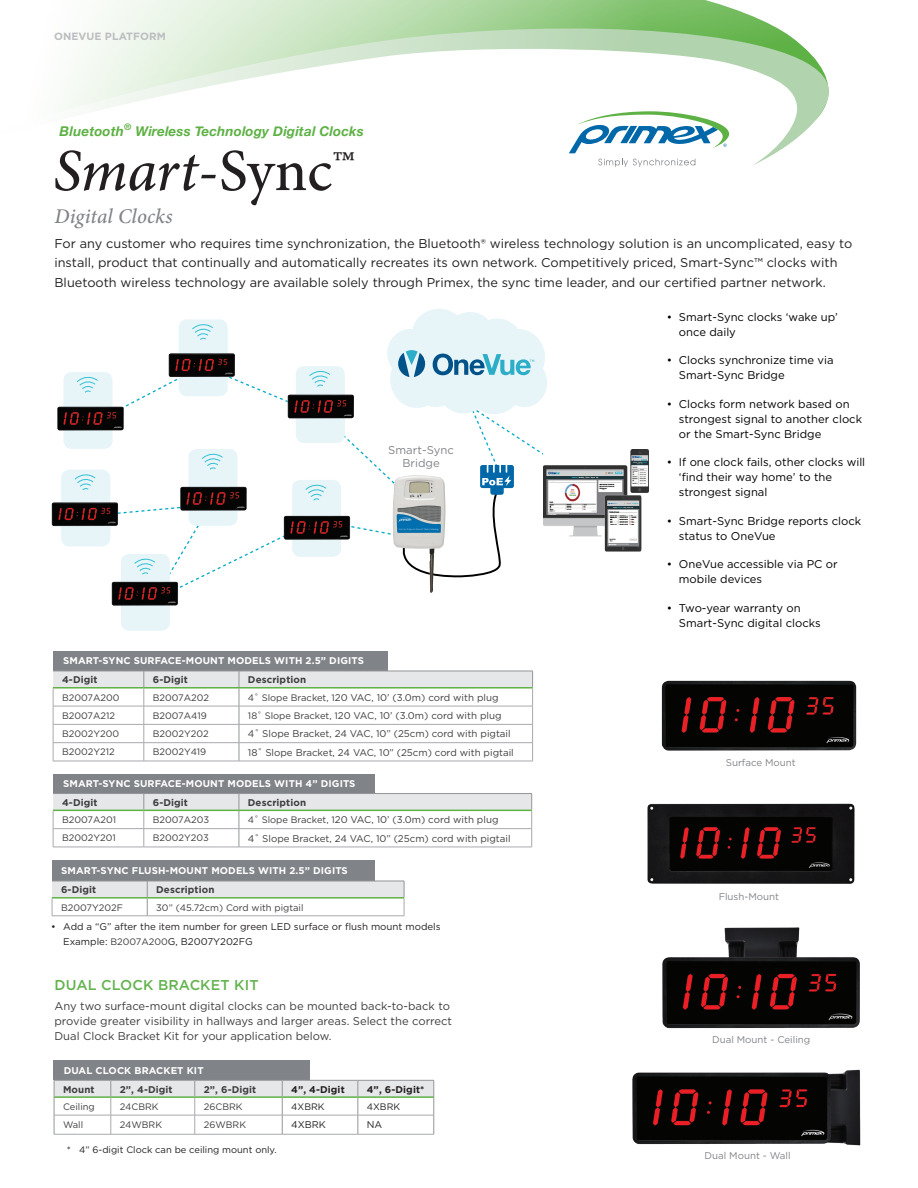
<style>
.page{position:relative;width:918px;height:1188px;background:#fff}
.page>*{position:absolute;margin:0;border:0;box-sizing:border-box;transform-origin:0 0}
.t1{font:italic 500 59.7px "Minion Pro";letter-spacing:-.01em;color:#231f20}
.t2{font:italic 500 21px "Minion Pro";letter-spacing:.005em;color:#808387}
.t3{font:500 14.25px "Gotham";letter-spacing:.01em;color:#63b34e}
.t4{font:italic 700 13.5px "Helvetica Neue";letter-spacing:.01em;color:#5eb145}
.t5{font:12.75px/19.5px "Gotham";color:#231f20}
.t6{font:11.4px/12.8px "Gotham";color:#808387;text-align:center}
.t7{font:11.25px/15px "Gotham";color:#000}
.t8{font:11.25px/15px "Gotham";color:#3e3e3f}
.t9{font:700 10.5px "Gotham";letter-spacing:.01em;color:#bcbdc0}
.t10{font:9.75px "Gotham";color:#3e3e3f}
.t11{font:700 9.75px "Gotham";letter-spacing:.01em;color:#fff}
.t12{font:9.75px/14.2px "Gotham";color:#231f20}
.t13{font:700 9.75px "Gotham";letter-spacing:.01em;color:#3e3e3f}
.t14{font:9.75px "Gotham";color:#808387}
.t15{font:700 9.75px "Gotham";letter-spacing:.01em;color:#231f20}
.t16{font:9.3px "Gotham";color:#3e3e3f}
.t17{font:9.3px "Gotham";color:#231f20}
.s1{font-style:normal}
.s2{font-weight:400;font-style:normal;font-size:49.8px}
.s3{font-size:9.3px}
.s4{font-size:9.3px;color:#3e3e3f}
</style>
<div class="page">
<img style="left:592px;top:450px;width:57px;height:102px">
<div style="left:61px;top:470px;width:49px;height:76px;background:#e7f5f9;border-radius:8px"></div>
<div style="left:121px;top:554px;width:49px;height:77px;background:#e7f5f9;border-radius:8px"></div>
<div style="left:63px;top:372px;width:50px;height:77px;background:#e7f5f9;border-radius:8px"></div>
<svg style="left:73px;top:309px;width:519px;height:294px"></svg>
<svg style="left:106px;top:0;width:648px;height:17px;background:#baddaf"></svg>
<svg style="left:62px;top:17px;width:767px;height:149px"></svg>
<svg style="left:569px;top:111px;width:160px;height:42px"></svg>
<svg style="left:598px;top:159px;width:97px;height:8px"></svg>
<img style="left:662px;top:681px;width:194px;height:70px">
<img style="left:632px;top:1069px;width:229px;height:77px">
<img style="left:662px;top:927px;width:198px;height:102px">
<img style="left:647px;top:804px;width:208px;height:80px">
<div style="left:54px;top:1061px;width:256px;height:19px;background:#808387"></div>
<div style="left:52px;top:861px;width:322px;height:20px;background:#808387"></div>
<div style="left:53px;top:774px;width:321px;height:19px;background:#808387"></div>
<div style="left:53px;top:652px;width:335px;height:19px;background:#808387"></div>
<hr style="left:53px;top:761px;width:91px;height:1px;background:#a8a9ad">
<hr style="left:144px;top:761px;width:95px;height:1px;background:#a8a9ad">
<hr style="left:239px;top:761px;width:294px;height:1px;background:#a8a9ad">
<svg style="left:53px;top:671px;width:480px;height:90px"></svg>
<hr style="left:53px;top:687px;width:91px;height:2px;background:#5eb145">
<hr style="left:144px;top:687px;width:95px;height:2px;background:#5eb145">
<hr style="left:239px;top:687px;width:294px;height:2px;background:#5eb145">
<hr style="left:52px;top:916px;width:95px;height:1px;background:#a8a9ad">
<hr style="left:147px;top:916px;width:257px;height:1px;background:#a8a9ad">
<svg style="left:52px;top:881px;width:353px;height:35px"></svg>
<hr style="left:52px;top:897px;width:95px;height:2px;background:#5eb145">
<hr style="left:147px;top:897px;width:257px;height:2px;background:#5eb145">
<hr style="left:53px;top:793px;width:91px;height:1px;background:#939598">
<hr style="left:53px;top:847px;width:91px;height:1px;background:#a8a9ad">
<hr style="left:144px;top:847px;width:95px;height:1px;background:#a8a9ad">
<hr style="left:239px;top:847px;width:293px;height:1px;background:#a8a9ad">
<hr style="left:144px;top:793px;width:95px;height:1px;background:#939598">
<hr style="left:239px;top:793px;width:293px;height:1px;background:#939598">
<svg style="left:53px;top:794px;width:479px;height:53px"></svg>
<hr style="left:53px;top:810px;width:91px;height:1px;background:#5eb145">
<hr style="left:144px;top:810px;width:95px;height:1px;background:#5eb145">
<hr style="left:239px;top:810px;width:293px;height:1px;background:#5eb145">
<hr style="left:111px;top:1134px;width:84px;height:1px;background:#a8a9ad">
<hr style="left:195px;top:1134px;width:87px;height:1px;background:#a8a9ad">
<hr style="left:54px;top:1134px;width:57px;height:1px;background:#a8a9ad">
<hr style="left:282px;top:1134px;width:76px;height:1px;background:#a8a9ad">
<hr style="left:358px;top:1134px;width:76px;height:1px;background:#a8a9ad">
<svg style="left:54px;top:1080px;width:381px;height:54px"></svg>
<hr style="left:54px;top:1096px;width:57px;height:2px;background:#5eb145">
<hr style="left:111px;top:1096px;width:84px;height:2px;background:#5eb145">
<hr style="left:195px;top:1096px;width:87px;height:2px;background:#5eb145">
<hr style="left:282px;top:1096px;width:76px;height:2px;background:#5eb145">
<hr style="left:358px;top:1096px;width:76px;height:2px;background:#5eb145">
<img style="left:57px;top:407px;width:67px;height:24px">
<img style="left:169px;top:353px;width:66px;height:24px">
<img style="left:288px;top:395px;width:66px;height:23px">
<img style="left:284px;top:516px;width:66px;height:24px">
<img style="left:180px;top:487px;width:67px;height:24px">
<img style="left:112px;top:582px;width:66px;height:24px">
<img style="left:52px;top:502px;width:66px;height:24px">
<p class="t9" style="left:54px;top:29px;width:113px">ONEVUE PLATFORM</p>
<p class="t4" style="left:60px;top:123px;width:306px">Bluetooth<sup>®</sup> Wireless Technology Digital Clocks</p>
<h1 class="t1" style="left:53px;top:130px;width:304px">Smart<span class="s1">-Sync</span><span class="s2">™</span></h1>
<h2 class="t2" style="left:54px;top:201px;width:120px">Digital Clocks</h2>
<p class="t5" style="left:54px;top:233px;width:799px">For any customer who requires time synchronization, the Bluetooth® wireless technology solution is an uncomplicated, easy to install, product that continually and automatically recreates its own network. Competitively priced, Smart-Sync™ clocks with<br>Bluetooth wireless technology are available solely through Primex, the sync time leader, and our certified partner network.</p>
<p class="t6" style="left:388px;top:443px;width:67px">Smart-Sync<br>Bridge</p>
<p class="t11" style="left:63px;top:655px;width:302px">SMART-SYNC SURFACE-MOUNT MODELS WITH 2.5” DIGITS</p>
<p class="t13" style="left:62px;top:673px;width:37px">4-Digit</p>
<p class="t13" style="left:153px;top:673px;width:37px">6-Digit</p>
<p class="t13" style="left:248px;top:673px;width:60px">Description</p>
<p class="t16" style="left:62px;top:691px;width:59px">B2007A200</p>
<p class="t16" style="left:153px;top:691px;width:58px">B2007A202</p>
<p class="t10" style="left:248px;top:691px;width:252px"><span class="s3">4˚ Slope Bracket, 1</span>20 VAC, 10’ (3.0m) cord with plug</p>
<p class="t16" style="left:62px;top:710px;width:55px">B2007A212</p>
<p class="t16" style="left:153px;top:710px;width:56px">B2007A419</p>
<p class="t10" style="left:248px;top:709px;width:255px"><span class="s3">18˚ Slope Bracket, 1</span>20 VAC, 10’ (3.0m) cord with plug</p>
<p class="t16" style="left:62px;top:728px;width:59px">B2002Y200</p>
<p class="t16" style="left:153px;top:728px;width:57px">B2002Y202</p>
<p class="t10" style="left:248px;top:728px;width:264px">4˚ Slope Bracket, 24 VAC, 10” (25cm) cord with pigtail</p>
<p class="t16" style="left:62px;top:746px;width:54px">B2002Y212</p>
<p class="t16" style="left:153px;top:746px;width:55px">B2002Y419</p>
<p class="t10" style="left:248px;top:746px;width:267px">18˚ Slope Bracket, 24 VAC, 10” (25cm) cord with pigtail</p>
<p class="t11" style="left:63px;top:777px;width:294px">SMART-SYNC SURFACE-MOUNT MODELS WITH 4” DIGITS</p>
<p class="t13" style="left:62px;top:796px;width:37px">4-Digit</p>
<p class="t13" style="left:153px;top:796px;width:37px">6-Digit</p>
<p class="t13" style="left:248px;top:796px;width:60px">Description</p>
<p class="t16" style="left:62px;top:814px;width:56px">B2007A201</p>
<p class="t16" style="left:153px;top:814px;width:58px">B2007A203</p>
<p class="t10" style="left:248px;top:814px;width:252px"><span class="s3">4˚ Slope Bracket, 1</span>20 VAC, 10’ (3.0m) cord with plug</p>
<p class="t16" style="left:62px;top:832px;width:55px">B2002Y201</p>
<p class="t16" style="left:153px;top:832px;width:57px">B2002Y203</p>
<p class="t10" style="left:248px;top:832px;width:264px">4˚ Slope Bracket, 24 VAC, 10” (25cm) cord with pigtail</p>
<p class="t11" style="left:61px;top:864px;width:288px">SMART-SYNC FLUSH-MOUNT MODELS WITH 2.5” DIGITS</p>
<p class="t13" style="left:61px;top:883px;width:37px">6-Digit</p>
<p class="t13" style="left:156px;top:883px;width:60px">Description</p>
<p class="t16" style="left:61px;top:901px;width:63px">B2007Y202F</p>
<p class="t16" style="left:156px;top:901px;width:149px">30” (45.72cm) Cord with pigtail</p>
<p class="t12" style="left:63px;top:920px;width:379px;text-indent:-12px">• Add a “G” after the item number for green LED surface or flush mount models<br>Example: <span class="s4">B2007A200</span>G, B2007Y202FG</p>
<p class="t3" style="left:55px;top:976px;width:206px">DUAL CLOCK BRACKET KIT</p>
<p class="t8" style="left:55px;top:998px;width:399px">Any two surface-mount digital clocks can be mounted back-to-back to provide greater visibility in hallways and larger areas. Select the correct<br>Dual Clock Bracket Kit for your application below.</p>
<p class="t11" style="left:64px;top:1064px;width:141px">DUAL CLOCK BRACKET KIT</p>
<p class="t13" style="left:63px;top:1083px;width:33px">Mount</p>
<p class="t13" style="left:120px;top:1083px;width:54px">2”, 4-Digit</p>
<p class="t13" style="left:204px;top:1083px;width:54px">2”, 6-Digit</p>
<p class="t15" style="left:291px;top:1083px;width:55px">4”, 4-Digit</p>
<p class="t15" style="left:367px;top:1083px;width:59px">4”, 6-Digit*</p>
<p class="t16" style="left:63px;top:1101px;width:33px">Ceiling</p>
<p class="t16" style="left:120px;top:1101px;width:40px">24CBRK</p>
<p class="t16" style="left:204px;top:1101px;width:40px">26CBRK</p>
<p class="t17" style="left:291px;top:1101px;width:35px">4XBRK</p>
<p class="t17" style="left:367px;top:1101px;width:35px">4XBRK</p>
<p class="t16" style="left:63px;top:1119px;width:22px">Wall</p>
<p class="t16" style="left:120px;top:1119px;width:44px">24WBRK</p>
<p class="t16" style="left:204px;top:1119px;width:44px">26WBRK</p>
<p class="t12" style="left:291px;top:1117px;width:36px">4XBRK</p>
<p class="t12" style="left:367px;top:1117px;width:17px">NA</p>
<p class="t17" style="left:67px;top:1143px;width:211px">* 4” 6-digit Clock can be ceiling mount only.</p>
<p class="t7" style="left:679px;top:309px;width:161px;text-indent:-12px">• Smart-Sync clocks ‘wake up’ once daily</p>
<p class="t7" style="left:679px;top:353px;width:156px;text-indent:-12px">• Clocks synchronize time via<br>Smart-Sync Bridge</p>
<p class="t7" style="left:679px;top:396px;width:185px;text-indent:-12px">• Clocks form network based on strongest signal to another clock or the Smart-Sync Bridge</p>
<p class="t7" style="left:679px;top:455px;width:188px;text-indent:-12px">• If one clock fails, other clocks will ‘find their way home’ to the strongest signal</p>
<p class="t7" style="left:679px;top:513px;width:184px;text-indent:-12px">• Smart-Sync Bridge reports clock status to OneVue</p>
<p class="t7" style="left:679px;top:556px;width:160px;text-indent:-12px">• OneVue accessible via PC or mobile devices</p>
<p class="t7" style="left:679px;top:600px;width:143px;text-indent:-12px">• Two-year warranty on<br>Smart-Sync digital clocks</p>
<p class="t14" style="left:726px;top:756px;width:72px">Surface Mount</p>
<p class="t14" style="left:719px;top:890px;width:62px">Flush-Mount</p>
<p class="t14" style="left:712px;top:1033px;width:100px">Dual Mount - Ceiling</p>
<p class="t14" style="left:705px;top:1149px;width:88px">Dual Mount - Wall</p>
</div>
